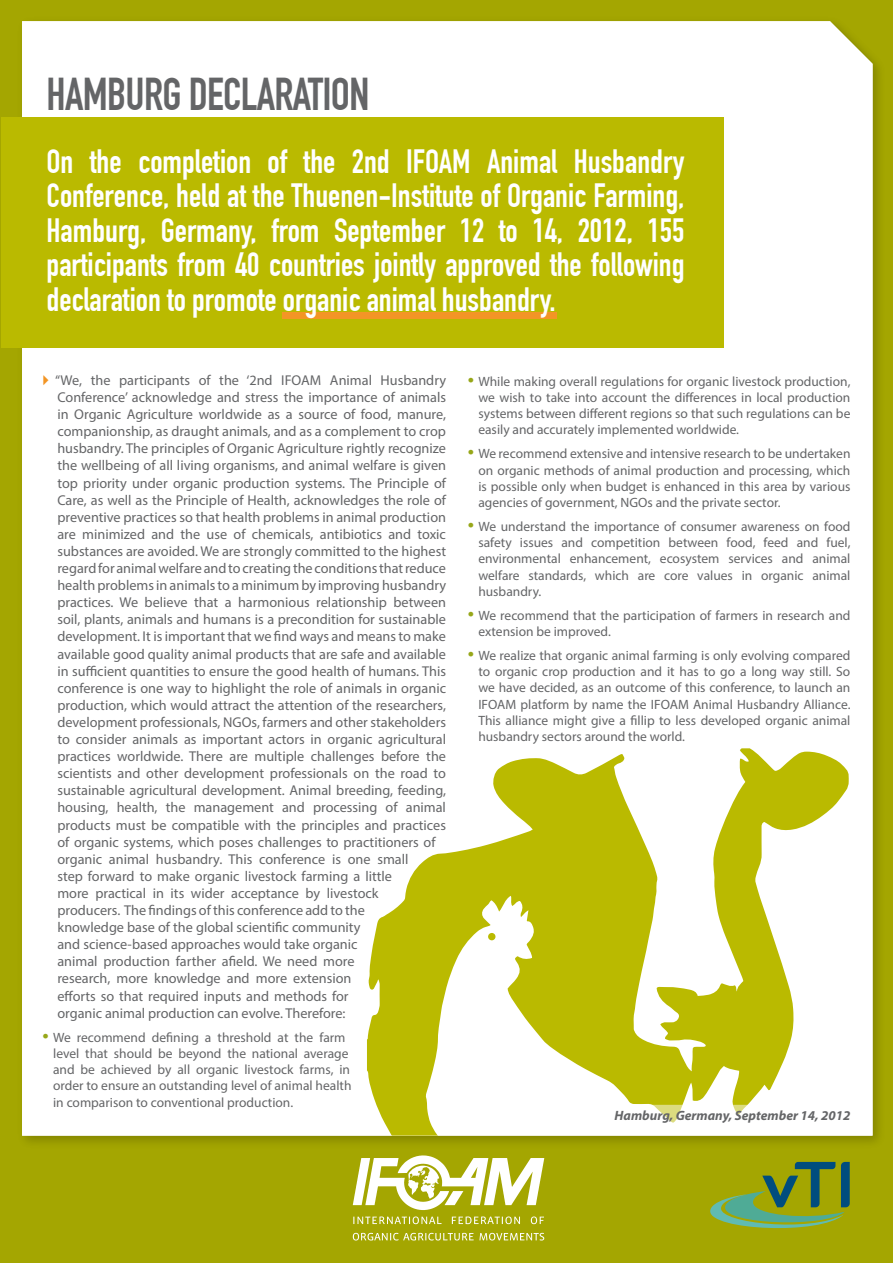
<style>
.page{position:relative;width:893px;height:1263px;background:#fff}
.page>*{position:absolute;margin:0;border:0;box-sizing:border-box;transform-origin:0 0}
.t1{font:700 45px "DIN Condensed";letter-spacing:-.015em;color:#646567}
.t2{font:700 33px/34.5px "DIN Condensed";color:#fff;text-align:justify}
.t3{font:14.25px/17.1px "Myriad Pro";color:#646567}
.t4{font:13.5px/16.2px "Myriad Pro";color:#646567;text-align:justify}
.t5{font:italic 700 13.5px "Myriad Pro";color:#646567}
.s1{font-family:"Arial";color:#f29524}
.s2{font-size:22.5px;color:#97a719}
</style>
<div class="page">
<div style="left:1px;top:0;width:892px;height:1263px;background:#a4a601"></div>
<img style="left:14px;top:60px;width:865px;height:1102px">
<div style="left:22px;top:21px;width:850px;height:1114px;background:#fff"></div>
<svg style="left:367px;top:748px;width:482px;height:387px;fill:#fff"></svg>
<div style="left:488px;top:933px;width:7px;height:7px;background:#baba00;border-radius:50%"></div>
<div style="left:1px;top:118px;width:723px;height:230px;background:#baba00"></div>
<svg style="left:353px;top:1216px;width:191px;height:8px"></svg>
<svg style="left:353px;top:1233px;width:191px;height:7px"></svg>
<svg style="left:353px;top:1155px;width:191px;height:55px"></svg>
<div style="left:282px;top:312px;width:275px;height:7px;background:#f39526"></div>
<svg style="left:710px;top:1162px;width:140px;height:67px"></svg>
<div style="left:593px;top:1105px;width:258px;height:24px;background:#fff;border-radius:10px"></div>
<h1 class="t1" style="left:47px;top:68px;width:324px">HAMBURG DECLARATION</h1>
<p class="t2" style="left:47px;top:144px;width:639px">On the completion of the 2nd IFOAM Animal Husbandry Conference, held at the Thuenen-Institute of Organic Farming, Hamburg, Germany, from September 12 to 14, 2012, 155 participants from 40 countries jointly approved the following declaration to promote organic animal husbandry.</p>
<p class="t3" style="left:57px;top:371px;width:390px;text-indent:-15px"><span class="s1">►</span> “We, the participants of the ‘2nd IFOAM Animal Husbandry Conference’ acknowledge and stress the importance of animals in Organic Agriculture worldwide as a source of food, manure, companionship, as draught animals, and as a complement to crop husbandry. The principles of Organic Agriculture rightly recognize the wellbeing of all living organisms, and animal welfare is given top priority under organic production systems. The Principle of Care, as well as the Principle of Health, acknowledges the role of preventive practices so that health problems in animal production are minimized and the use of chemicals, antibiotics and toxic substances are avoided. We are strongly committed to the highest regard for animal welfare and to creating the conditions that reduce health problems in animals to a minimum by improving husbandry practices. We believe that a harmonious relationship between soil, plants, animals and humans is a precondition for sustainable development. It is important that we find ways and means to make available good quality animal products that are safe and available in sufficient quantities to ensure the good health of humans. This conference is one way to highlight the role of animals in organic production, which would attract the attention of the researchers, development professionals, NGOs, farmers and other stakeholders to consider animals as important actors in organic agricultural practices worldwide. There are multiple challenges before the scientists and other development professionals on the road to sustainable agricultural development. Animal breeding, feeding, housing, health, the management and processing of animal products must be compatible with the principles and practices of organic systems, which poses challenges to practitioners of organic animal husbandry. This conference is one small<br>step forward to make organic livestock farming a little<br>more practical in its wider acceptance by livestock<br>producers. The findings of this conference add to the<br>knowledge base of the global scientific community<br>and science-based approaches would take organic<br>animal production farther afield. We need more<br>research, more knowledge and more extension<br>efforts so that required inputs and methods for<br>organic animal production can evolve. Therefore:</p>
<p class="t4" style="left:53px;top:1029px;width:300px;text-align:left;text-indent:-11px"><span class="s2">•</span> We recommend defining a threshold at the farm level that should be beyond the national average and be achieved by all organic livestock farms, in order to ensure an outstanding level of animal health in comparison to conventional production.</p>
<p class="t4" style="left:478px;top:373px;width:374px;text-indent:-11px"><span class="s2">•</span> While making overall regulations for organic livestock production, we wish to take into account the differences in local production systems between different regions so that such regulations can be easily and accurately implemented worldwide.</p>
<p class="t4" style="left:478px;top:445px;width:374px;text-indent:-11px"><span class="s2">•</span> We recommend extensive and intensive research to be undertaken on organic methods of animal production and processing, which is possible only when budget is enhanced in this area by various agencies of government, NGOs and the private sector.</p>
<p class="t4" style="left:478px;top:518px;width:374px;text-indent:-11px"><span class="s2">•</span> We understand the importance of consumer awareness on food safety issues and competition between food, feed and fuel, environmental enhancement, ecosystem services and animal welfare standards, which are core values in organic animal husbandry.</p>
<p class="t4" style="left:478px;top:607px;width:374px;text-indent:-11px"><span class="s2">•</span> We recommend that the participation of farmers in research and extension be improved.</p>
<p class="t4" style="left:478px;top:647px;width:374px;text-indent:-11px"><span class="s2">•</span> We realize that organic animal farming is only evolving compared to organic crop production and it has to go a long way still. So we have decided, as an outcome of this conference, to launch an IFOAM platform by name the IFOAM Animal Husbandry Alliance.<br>This alliance might give a fillip to less developed organic animal husbandry sectors around the world.</p>
<p class="t5" style="left:614px;top:1106px;width:237px">Hamburg, Germany, September 14, 2012</p>
</div>
